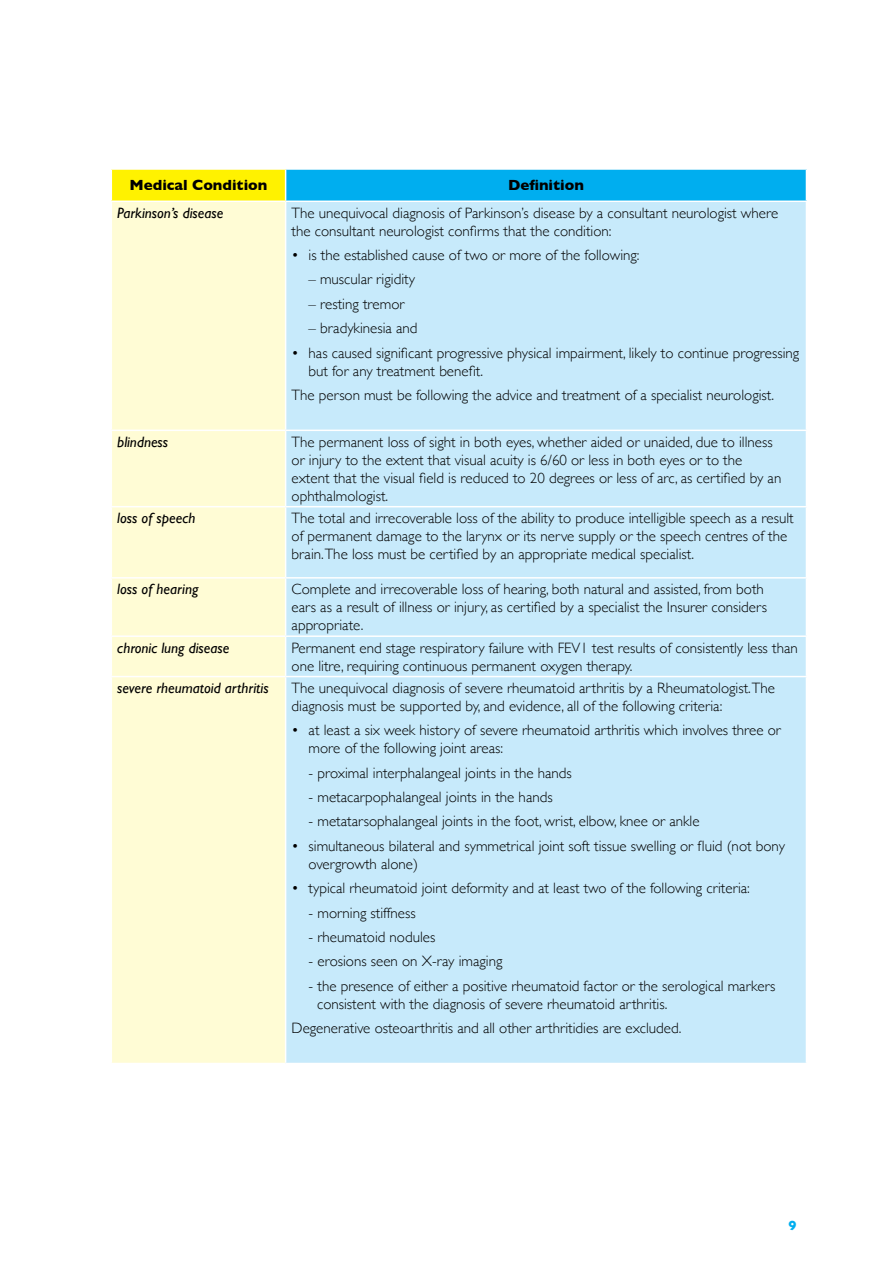
<style>
.page{position:relative;width:893px;height:1263px;background:#fff}
.page>*{position:absolute;margin:0;border:0;box-sizing:border-box;transform-origin:0 0}
.t1{font:300 15px/18px "Gill Sans";color:#000}
.t2{font:italic 15px "Gill Sans";color:#000}
.t3{font:700 15px "Gill Sans";color:#000}
.t4{font:700 13.5px "Gill Sans";color:#00aeef}
</style>
<div class="page">
<div style="left:111px;top:169px;width:175px;height:32px;background:#fff200"></div>
<div style="left:286px;top:169px;width:520px;height:32px;background:#00aeef"></div>
<div style="left:112px;top:202px;width:173px;height:861px;background:#fffcd5"></div>
<div style="left:286px;top:202px;width:520px;height:861px;background:#c7eafb"></div>
<hr style="left:111px;top:168px;width:175px;height:2px;background:#fff">
<hr style="left:111px;top:170px;width:1px;height:31px;background:#fff">
<hr style="left:286px;top:168px;width:521px;height:2px;background:#fff">
<hr style="left:285px;top:170px;width:1px;height:31px;background:#fff">
<hr style="left:111px;top:430px;width:175px;height:1px;background:#fff">
<hr style="left:286px;top:430px;width:521px;height:1px;background:#fff">
<hr style="left:111px;top:506px;width:175px;height:1px;background:#fff">
<hr style="left:286px;top:506px;width:521px;height:1px;background:#fff">
<hr style="left:111px;top:577px;width:175px;height:2px;background:#fff">
<hr style="left:286px;top:577px;width:521px;height:2px;background:#fff">
<hr style="left:111px;top:635px;width:175px;height:2px;background:#fff">
<hr style="left:286px;top:635px;width:521px;height:2px;background:#fff">
<hr style="left:111px;top:676px;width:175px;height:1px;background:#fff">
<hr style="left:286px;top:676px;width:521px;height:1px;background:#fff">
<p class="t3" style="left:129px;top:173px;width:139px">Medical Condition</p>
<p class="t3" style="left:508px;top:173px;width:77px">Definition</p>
<p class="t2" style="left:117px;top:204px;width:108px">Parkinson’s disease</p>
<p class="t1" style="left:292px;top:203px;width:488px">The unequivocal diagnosis of Parkinson’s disease by a consultant neurologist where the consultant neurologist confirms that the condition:</p>
<p class="t1" style="left:292px;top:245px;width:349px">• is the established cause of two or more of the following:</p>
<p class="t1" style="left:309px;top:270px;width:108px">– muscular rigidity</p>
<p class="t1" style="left:309px;top:294px;width:97px">– resting tremor</p>
<p class="t1" style="left:309px;top:319px;width:110px">– bradykinesia and</p>
<p class="t1" style="left:309px;top:343px;width:492px;text-indent:-17px">• has caused significant progressive physical impairment, likely to continue progressing but for any treatment benefit.</p>
<p class="t1" style="left:292px;top:385px;width:484px">The person must be following the advice and treatment of a specialist neurologist.</p>
<p class="t2" style="left:117px;top:433px;width:52px">blindness</p>
<p class="t1" style="left:292px;top:432px;width:491px">The permanent loss of sight in both eyes, whether aided or unaided, due to illness or injury to the extent that visual acuity is 6/60 or less in both eyes or to the extent that the visual field is reduced to 20 degrees or less of arc, as certified by an ophthalmologist.</p>
<p class="t2" style="left:117px;top:509px;width:80px">loss of speech</p>
<p class="t1" style="left:292px;top:508px;width:504px">The total and irrecoverable loss of the ability to produce intelligible speech as a result of permanent damage to the larynx or its nerve supply or the speech centres of the brain.The loss must be certified by an appropriate medical specialist.</p>
<p class="t2" style="left:117px;top:580px;width:83px">loss of hearing</p>
<p class="t1" style="left:292px;top:579px;width:477px">Complete and irrecoverable loss of hearing, both natural and assisted, from both ears as a result of illness or injury, as certified by a specialist the Insurer considers appropriate.</p>
<p class="t2" style="left:117px;top:639px;width:114px">chronic lung disease</p>
<p class="t1" style="left:292px;top:638px;width:508px">Permanent end stage respiratory failure with FEV1 test results of consistently less than one litre, requiring continuous permanent oxygen therapy.</p>
<p class="t2" style="left:117px;top:679px;width:153px">severe rheumatoid arthritis</p>
<p class="t1" style="left:292px;top:678px;width:485px">The unequivocal diagnosis of severe rheumatoid arthritis by a Rheumatologist.The diagnosis must be supported by, and evidence, all of the following criteria:</p>
<p class="t1" style="left:309px;top:721px;width:474px;text-indent:-17px">• at least a six week history of severe rheumatoid arthritis which involves three or more of the following joint areas:</p>
<p class="t1" style="left:309px;top:763px;width:265px">- proximal interphalangeal joints in the hands</p>
<p class="t1" style="left:309px;top:787px;width:246px">- metacarpophalangeal joints in the hands</p>
<p class="t1" style="left:309px;top:812px;width:393px">- metatarsophalangeal joints in the foot, wrist, elbow, knee or ankle</p>
<p class="t1" style="left:309px;top:836px;width:478px;text-indent:-17px">• simultaneous bilateral and symmetrical joint soft tissue swelling or fluid (not bony overgrowth alone)</p>
<p class="t1" style="left:292px;top:878px;width:460px">• typical rheumatoid joint deformity and at least two of the following criteria:</p>
<p class="t1" style="left:309px;top:903px;width:109px">- morning stiffness</p>
<p class="t1" style="left:309px;top:927px;width:128px">- rheumatoid nodules</p>
<p class="t1" style="left:309px;top:952px;width:195px">- erosions seen on X-ray imaging</p>
<p class="t1" style="left:317px;top:976px;width:460px;text-indent:-9px">- the presence of either a positive rheumatoid factor or the serological markers consistent with the diagnosis of severe rheumatoid arthritis.</p>
<p class="t1" style="left:292px;top:1018px;width:391px">Degenerative osteoarthritis and all other arthritidies are excluded.</p>
<p class="t4" style="left:788px;top:1214px;width:10px">9</p>
</div>
